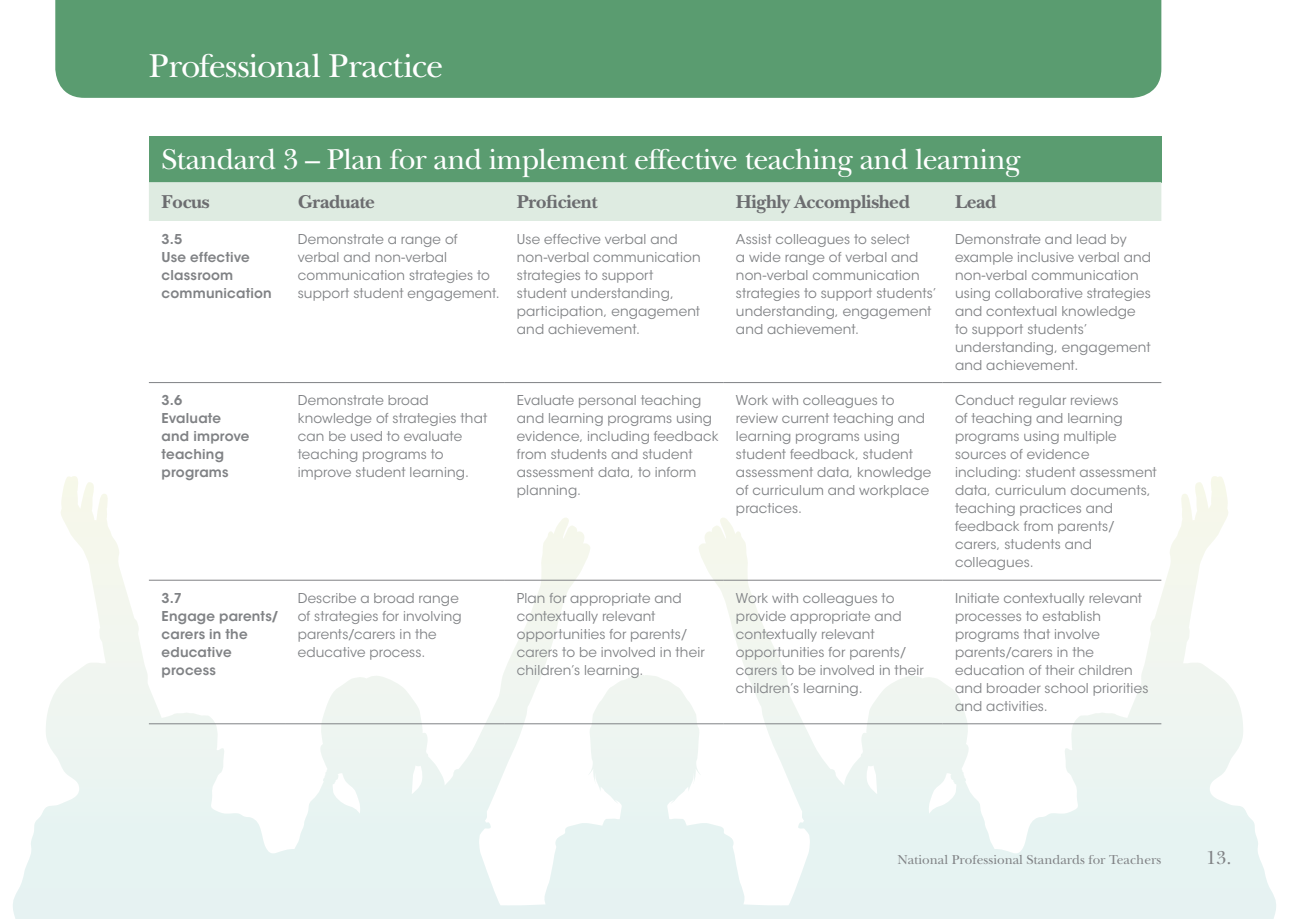
<style>
.page{position:relative;width:1289px;height:919px;background:#fff}
.page>*{position:absolute;margin:0;border:0;box-sizing:border-box;transform-origin:0 0}
.t1{font:34.5px "New Baskerville Std";letter-spacing:-.025em;color:#fff}
.t2{font:30px "New Baskerville Std";letter-spacing:-.02em;color:#fff}
.t3{font:700 19.5px "New Baskerville Std";letter-spacing:-.02em;color:#6c6d70}
.t4{font:19.5px "New Baskerville Std";color:#808285}
.Text{font:13.5px/18px "ITC Avant Garde Std";letter-spacing:.01em;color:#808285}
.Text-2{font:600 13.5px/18px "ITC Avant Garde Std";letter-spacing:.015em;color:#808285}
.t5{font:13.5px "New Baskerville Std";color:#808285}
</style>
<div class="page">
<svg style="left:316px;top:518px;width:328px;height:387px"></svg>
<svg style="left:645px;top:518px;width:327px;height:387px"></svg>
<div style="left:55px;top:0;width:1106px;height:98px;background:#5a9c70"></div>
<div style="left:149px;top:136px;width:1012px;height:46px;background:#5a9c70"></div>
<div style="left:149px;top:182px;width:1012px;height:39px;background:#deebe1"></div>
<hr style="left:149px;top:382px;width:136px;height:1px;background:#808285">
<hr style="left:285px;top:382px;width:219px;height:1px;background:#808285">
<hr style="left:504px;top:382px;width:219px;height:1px;background:#808285">
<hr style="left:723px;top:382px;width:219px;height:1px;background:#808285">
<hr style="left:942px;top:382px;width:219px;height:1px;background:#808285">
<hr style="left:149px;top:579px;width:136px;height:1px;background:#808285">
<hr style="left:285px;top:579px;width:219px;height:1px;background:#808285">
<hr style="left:504px;top:579px;width:219px;height:1px;background:#808285">
<hr style="left:723px;top:579px;width:219px;height:1px;background:#808285">
<hr style="left:942px;top:579px;width:219px;height:1px;background:#808285">
<hr style="left:149px;top:723px;width:136px;height:1px;background:#808285">
<hr style="left:285px;top:723px;width:219px;height:1px;background:#808285">
<hr style="left:504px;top:723px;width:219px;height:1px;background:#808285">
<hr style="left:723px;top:723px;width:219px;height:1px;background:#808285">
<hr style="left:942px;top:723px;width:219px;height:1px;background:#808285">
<h1 class="t1" style="left:149px;top:45px;width:296px">Professional Practice</h1>
<h2 class="t2" style="left:162px;top:142px;width:860px">Standard 3 – Plan for and implement effective teaching and learning</h2>
<h3 class="t3" style="left:162px;top:190px;width:49px">Focus</h3>
<h3 class="t3" style="left:298px;top:190px;width:79px">Graduate</h3>
<h3 class="t3" style="left:517px;top:190px;width:82px">Proficient</h3>
<h3 class="t3" style="left:736px;top:190px;width:175px">Highly Accomplished</h3>
<h3 class="t3" style="left:955px;top:190px;width:43px">Lead</h3>
<p class="Text-2" style="left:162px;top:230px;width:112px">3.5<br>Use effective classroom communication</p>
<p class="Text" style="left:298px;top:230px;width:203px">Demonstrate a range of verbal and non-verbal communication strategies to support student engagement.</p>
<p class="Text" style="left:517px;top:230px;width:185px">Use effective verbal and non-verbal communication strategies to support student understanding, participation, engagement and achievement.</p>
<p class="Text" style="left:736px;top:230px;width:202px">Assist colleagues to select<br>a wide range of verbal and non-verbal communication strategies to support students’ understanding, engagement and achievement.</p>
<p class="Text" style="left:955px;top:230px;width:198px">Demonstrate and lead by example inclusive verbal and non-verbal communication using collaborative strategies and contextual knowledge to support students’ understanding, engagement and achievement.</p>
<p class="Text-2" style="left:162px;top:391px;width:89px">3.6<br>Evaluate and improve teaching programs</p>
<p class="Text" style="left:298px;top:391px;width:191px">Demonstrate broad knowledge of strategies that can be used to evaluate teaching programs to improve student learning.</p>
<p class="Text" style="left:517px;top:391px;width:203px">Evaluate personal teaching and learning programs using evidence, including feedback from students and student assessment data, to inform planning.</p>
<p class="Text" style="left:736px;top:391px;width:197px">Work with colleagues to review current teaching and learning programs using student feedback, student assessment data, knowledge of curriculum and workplace practices.</p>
<p class="Text" style="left:955px;top:391px;width:203px">Conduct regular reviews<br>of teaching and learning programs using multiple sources of evidence including: student assessment data, curriculum documents, teaching practices and feedback from parents/ carers, students and colleagues.</p>
<p class="Text-2" style="left:162px;top:589px;width:119px">3.7<br>Engage parents/ carers in the educative process</p>
<p class="Text" style="left:298px;top:589px;width:165px">Describe a broad range of strategies for involving parents/carers in the educative process.</p>
<p class="Text" style="left:517px;top:589px;width:189px">Plan for appropriate and contextually relevant opportunities for parents/ carers to be involved in their children’s learning.</p>
<p class="Text" style="left:736px;top:589px;width:189px">Work with colleagues to provide appropriate and contextually relevant opportunities for parents/ carers to be involved in their children’s learning.</p>
<p class="Text" style="left:955px;top:589px;width:195px">Initiate contextually relevant processes to establish programs that involve parents/carers in the education of their children and broader school priorities and activities.</p>
<p class="t5" style="left:897px;top:851px;width:265px">National Professional Standards for Teachers</p>
<h3 class="t4" style="left:1206px;top:845px;width:27px">13.</h3>
</div>
